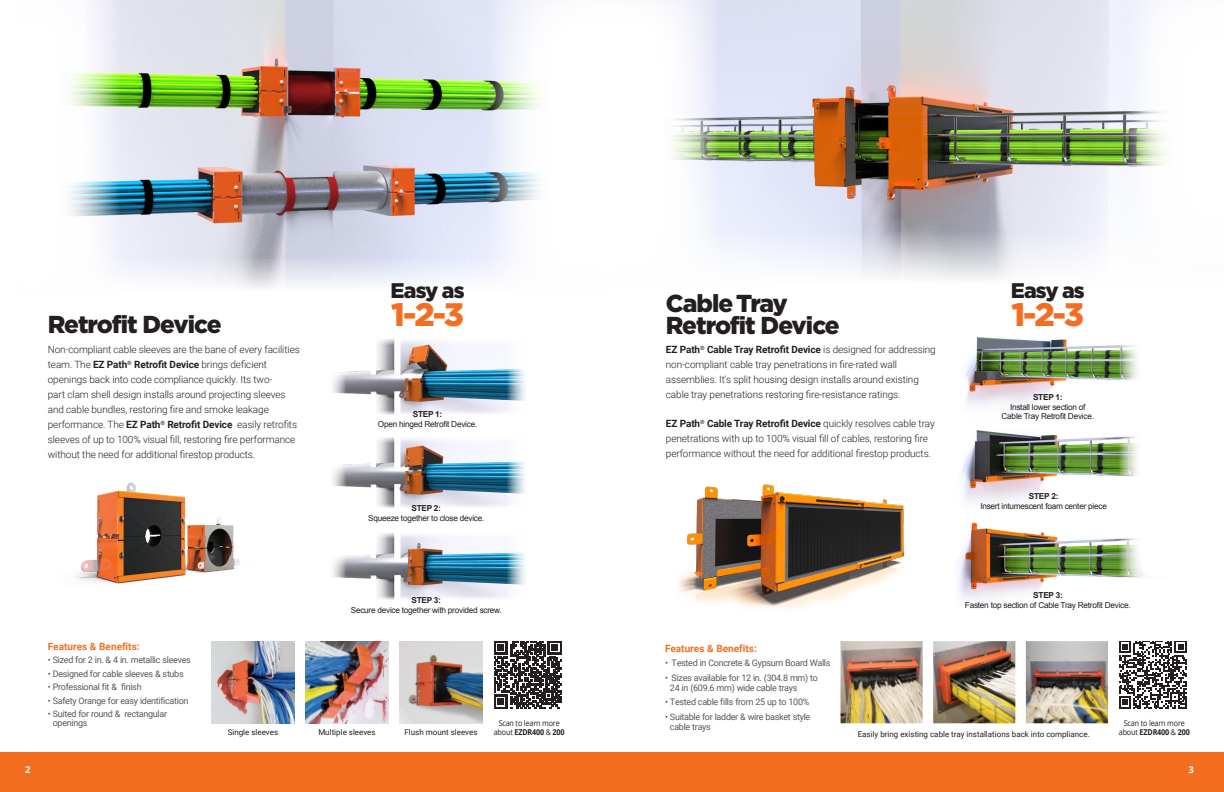
<style>
.page{position:relative;width:1224px;height:792px;background:#fff}
.page>*{position:absolute;margin:0;border:0;box-sizing:border-box;transform-origin:0 0}
.t1{font:900 32.5px "Gotham";color:#f36e21}
.t2{font:900 24.5px/21.5px "Gotham";letter-spacing:-.04em;color:#231f20}
.t3{font:900 21.2px "Gotham";letter-spacing:-.04em;color:#231f20}
.t4{font:300 10px/15px "Roboto";letter-spacing:-.01em;color:#231f20}
.subhead_1{font:700 10px "Roboto";color:#f36e21}
.t5{font:700 9.5px "Open Sans";color:#fff}
.Remove_HJ{font:9px/10px "Roboto";letter-spacing:-.03em;color:#57585a}
.t6{font:8.3px/9.6px "Arial";letter-spacing:-.03em;color:#231f20;text-align:center}
.t7{font:700 8.3px "Arial";letter-spacing:-.03em;color:#231f20}
.t8{font:8px "Roboto";color:#231f20}
.t9{font:8px/9px "Open Sans";letter-spacing:-.02em;color:#231f20;text-align:center;scale:.9 1}
.s1{font-weight:700}
</style>
<div class="page">
<div style="left:0;top:753px;width:1224px;height:39px;background:#f36e21"></div>
<img style="left:719px;top:0;width:405px;height:280px">
<img style="left:121px;top:0;width:366px;height:288px">
<svg style="left:487px;top:0;width:232px;height:276px"></svg>
<img style="left:965px;top:337px;width:155px;height:69px">
<img style="left:333px;top:339px;width:192px;height:76px">
<img style="left:333px;top:437px;width:192px;height:71px">
<img style="left:333px;top:533px;width:192px;height:67px">
<img style="left:958px;top:430px;width:162px;height:170px">
<img style="left:678px;top:484px;width:227px;height:125px">
<img style="left:76px;top:482px;width:164px;height:102px">
<img style="left:212px;top:641px;width:82px;height:82px">
<img style="left:306px;top:641px;width:82px;height:82px">
<img style="left:400px;top:641px;width:82px;height:82px">
<img style="left:841px;top:641px;width:82px;height:82px">
<img style="left:933px;top:641px;width:82px;height:82px">
<img style="left:1026px;top:641px;width:82px;height:82px">
<svg style="left:494px;top:641px;width:67px;height:67px"></svg>
<svg style="left:1119px;top:641px;width:67px;height:67px"></svg>
<p class="t2" style="left:48px;top:313px;width:175px">Retrofit Device</p>
<p class="t4" style="left:48px;top:341px;width:253px">Non-compliant cable sleeves are the bane of every facilities team. The <span class="s1">EZ Path</span><sup>®</sup> <span class="s1">Retrofit Device</span> brings deficient openings back into code compliance quickly. Its two-<br>part clam shell design installs around projecting sleeves and cable bundles, restoring fire and smoke leakage performance. The <span class="s1">EZ Path</span><sup>®</sup> <span class="s1">Retrofit Device</span> easily retrofits sleeves of up to 100% visual fill, restoring fire performance without the need for additional firestop products.</p>
<p class="t3" style="left:391px;top:278px;width:75px">Easy as</p>
<p class="t1" style="left:391px;top:296px;width:74px">1-2-3</p>
<p class="t3" style="left:1011px;top:278px;width:75px">Easy as</p>
<p class="t1" style="left:1011px;top:296px;width:74px">1-2-3</p>
<p class="t2" style="left:666px;top:292px;width:175px">Cable Tray<br>Retrofit Device</p>
<p class="t4" style="left:666px;top:342px;width:271px"><span class="s1">EZ Path</span><sup>®</sup> <span class="s1">Cable Tray Retrofit Device</span> is designed for addressing non-compliant cable tray penetrations in fire-rated wall assemblies. It’s split housing design installs around existing cable tray penetrations restoring fire-resistance ratings.</p>
<p class="t4" style="left:666px;top:416px;width:270px"><span class="s1">EZ Path</span><sup>®</sup> <span class="s1">Cable Tray Retrofit Device</span> quickly resolves cable tray penetrations with up to 100% visual fill of cables, restoring fire performance without the need for additional firestop products.</p>
<p class="t6" style="left:1010px;top:393px;width:77px"><span class="s1">STEP 1:<br></span>Install lower section of</p>
<p class="t7" style="left:413px;top:409px;width:31px">STEP 1:</p>
<p class="t6" style="left:1002px;top:412px;width:94px">Cable Tray Retrofit Device.</p>
<p class="t6" style="left:378px;top:419px;width:101px">Open hinged Retrofit Device.</p>
<p class="t7" style="left:1029px;top:491px;width:31px">STEP 2:</p>
<p class="t7" style="left:412px;top:503px;width:31px">STEP 2:</p>
<p class="t6" style="left:980px;top:501px;width:128px">Insert intumescent foam center piece</p>
<p class="t6" style="left:368px;top:513px;width:118px">Squeeze together to close device.</p>
<p class="t6" style="left:351px;top:596px;width:153px"><span class="s1">STEP 3:<br></span>Secure device together with provided screw.</p>
<p class="t6" style="left:965px;top:591px;width:167px"><span class="s1">STEP 3:<br></span>Fasten top section of Cable Tray Retrofit Device.</p>
<p class="subhead_1" style="left:48px;top:639px;width:93px">Features &amp; Benefits:</p>
<p class="Remove_HJ" style="left:48px;top:655px;width:145px">• Sized for 2 in. &amp; 4 in. metallic sleeves</p>
<p class="Remove_HJ" style="left:48px;top:668px;width:137px">• Designed for cable sleeves &amp; stubs</p>
<p class="Remove_HJ" style="left:48px;top:682px;width:95px">• Professional fit &amp; finish</p>
<p class="Remove_HJ" style="left:48px;top:695px;width:142px">• Safety Orange for easy identification</p>
<p class="Remove_HJ" style="left:53px;top:709px;width:116px;line-height:9px;text-indent:-5px">• Suited for round &amp; rectangular openings</p>
<p class="subhead_1" style="left:665px;top:641px;width:93px">Features &amp; Benefits:</p>
<p class="Remove_HJ" style="left:665px;top:658px;width:167px">• Tested in Concrete &amp; Gypsum Board Walls</p>
<p class="Remove_HJ" style="left:670px;top:672px;width:150px;text-indent:-5px">• Sizes available for 12 in. (304.8 mm) to<br>24 in (609.6 mm) wide cable trays</p>
<p class="Remove_HJ" style="left:665px;top:697px;width:146px">• Tested cable fills from 25 up to 100%</p>
<p class="Remove_HJ" style="left:670px;top:711px;width:142px;text-indent:-5px">• Suitable for ladder &amp; wire basket style cable trays</p>
<p class="t9" style="left:494px;top:718px;width:80px">Scan to learn more about <span class="s1">EZDR400</span> &amp; <span class="s1">200</span></p>
<p class="t9" style="left:1119px;top:718px;width:80px">Scan to learn more about <span class="s1">EZDR400</span> &amp; <span class="s1">200</span></p>
<p class="t8" style="left:228px;top:726px;width:52px">Single sleeves</p>
<p class="t8" style="left:318px;top:726px;width:59px">Multiple sleeves</p>
<p class="t8" style="left:404px;top:726px;width:75px">Flush mount sleeves</p>
<p class="t8" style="left:858px;top:728px;width:234px">Easily bring existing cable tray installations back into compliance.</p>
<p class="t5" style="left:25px;top:762px;width:7px">2</p>
<p class="t5" style="left:1189px;top:762px;width:7px">3</p>
</div>
